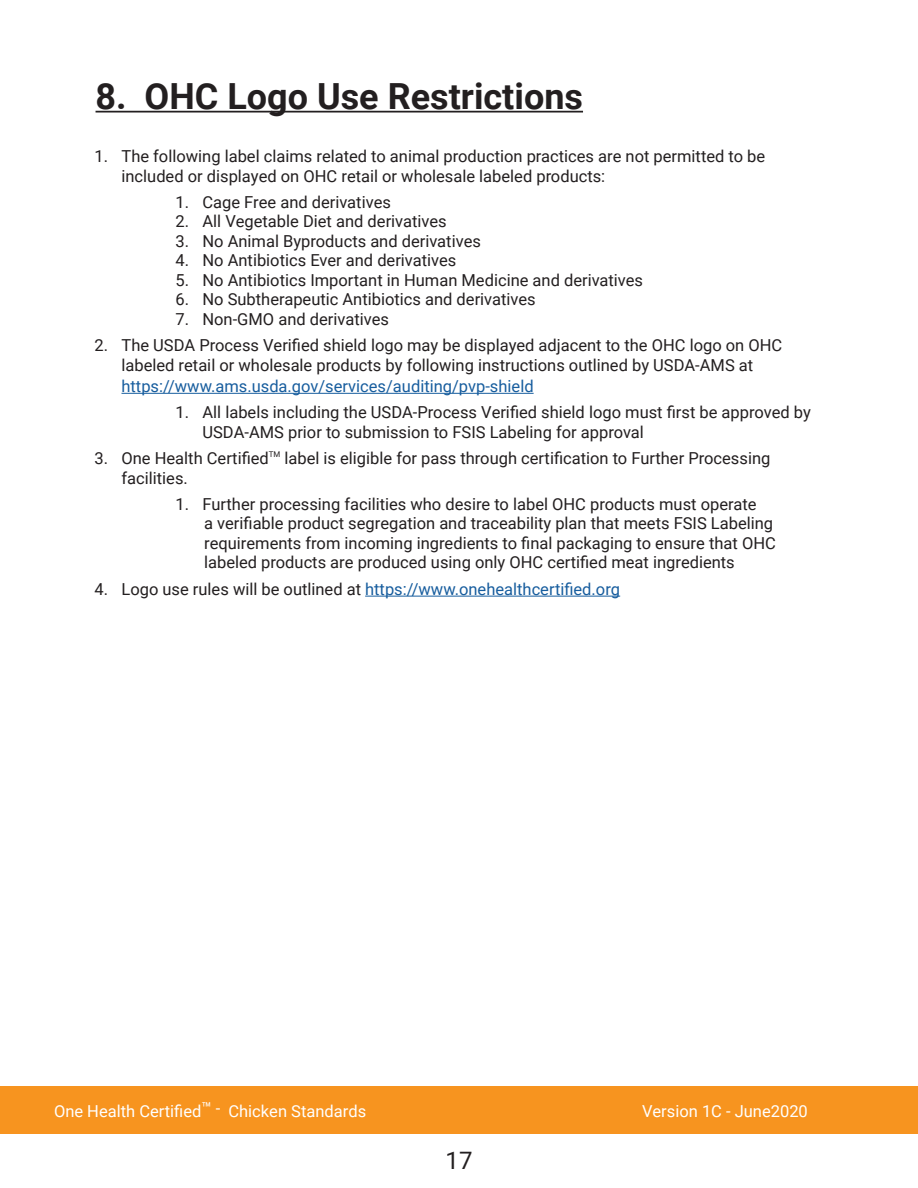
<style>
.page{position:relative;width:918px;height:1188px;background:#fff}
.page>*{position:absolute;margin:0;border:0;box-sizing:border-box;transform-origin:0 0}
.t1{font:700 36px "Roboto";color:#231f20}
.t2{font:24px "Roboto";color:#231f20}
.t3{font:16.5px/19.5px "Roboto";color:#231f20}
.t4{font:16.5px "Roboto";color:#175d9e}
.t5{font:16.5px "Roboto";color:#fff}
.t6{font:7.8px "Roboto";color:#231f20}
.s1{color:#231f20}
</style>
<div class="page">
<div style="left:0;top:1086px;width:918px;height:48px;background:#f7941f"></div>
<hr style="left:96px;top:111px;width:487px;height:2px;background:#231f20">
<hr style="left:122px;top:393px;width:412px;height:1px;background:#175d9e">
<hr style="left:365px;top:596px;width:255px;height:1px;background:#175d9e">
<p class="t1" style="left:96px;top:71px;width:489px">8. OHC Logo Use Restrictions</p>
<p class="t3" style="left:122px;top:146px;width:645px;text-indent:-27px">1. The following label claims related to animal production practices are not permitted to be included or displayed on OHC retail or wholesale labeled products:</p>
<p class="t3" style="left:176px;top:192px;width:217px">1. Cage Free and derivatives</p>
<p class="t3" style="left:176px;top:211px;width:273px">2. All Vegetable Diet and derivatives</p>
<p class="t3" style="left:176px;top:231px;width:307px">3. No Animal Byproducts and derivatives</p>
<p class="t3" style="left:176px;top:250px;width:282px">4. No Antibiotics Ever and derivatives</p>
<p class="t3" style="left:176px;top:270px;width:469px">5. No Antibiotics Important in Human Medicine and derivatives</p>
<p class="t3" style="left:176px;top:289px;width:362px">6. No Subtherapeutic Antibiotics and derivatives</p>
<p class="t3" style="left:176px;top:309px;width:215px">7. Non-GMO and derivatives</p>
<p class="t3" style="left:94px;top:335px;width:689px;text-align:center">2. The USDA Process Verified shield logo may be displayed adjacent to the OHC logo on OHC labeled retail or wholesale products by following instructions outlined by USDA-AMS at</p>
<p class="t4" style="left:122px;top:375px;width:414px">https://www.ams.usda.gov/services/auditing/pvp-shield</p>
<p class="t3" style="left:202px;top:402px;width:610px;text-indent:-27px">1. All labels including the USDA-Process Verified shield logo must first be approved by<br>USDA-AMS prior to submission to FSIS Labeling for approval</p>
<p class="t3" style="left:94px;top:448px;width:176px">3. One Health Certified</p>
<p class="t6" style="left:269px;top:448px;width:13px">TM</p>
<p class="t3" style="left:285px;top:448px;width:487px">label is eligible for pass through certification to Further Processing</p>
<p class="t3" style="left:122px;top:467px;width:68px">facilities.</p>
<p class="t3" style="left:204px;top:494px;width:573px;text-indent:-29px">1. Further processing facilities who desire to label OHC products must operate<br>a verifiable product segregation and traceability plan that meets FSIS Labeling requirements from incoming ingredients to final packaging to ensure that OHC labeled products are produced using only OHC certified meat ingredients</p>
<p class="t4" style="left:94px;top:577px;width:527px"><span class="s1">4. Logo use rules will be outlined at</span> https://www.onehealthcertified.org</p>
<p class="t5" style="left:54px;top:1099px;width:314px">One Health Certified™ - Chicken Standards</p>
<p class="t5" style="left:642px;top:1099px;width:167px">Version 1C - June2020</p>
<p class="t2" style="left:446px;top:1144px;width:28px">17</p>
</div>
